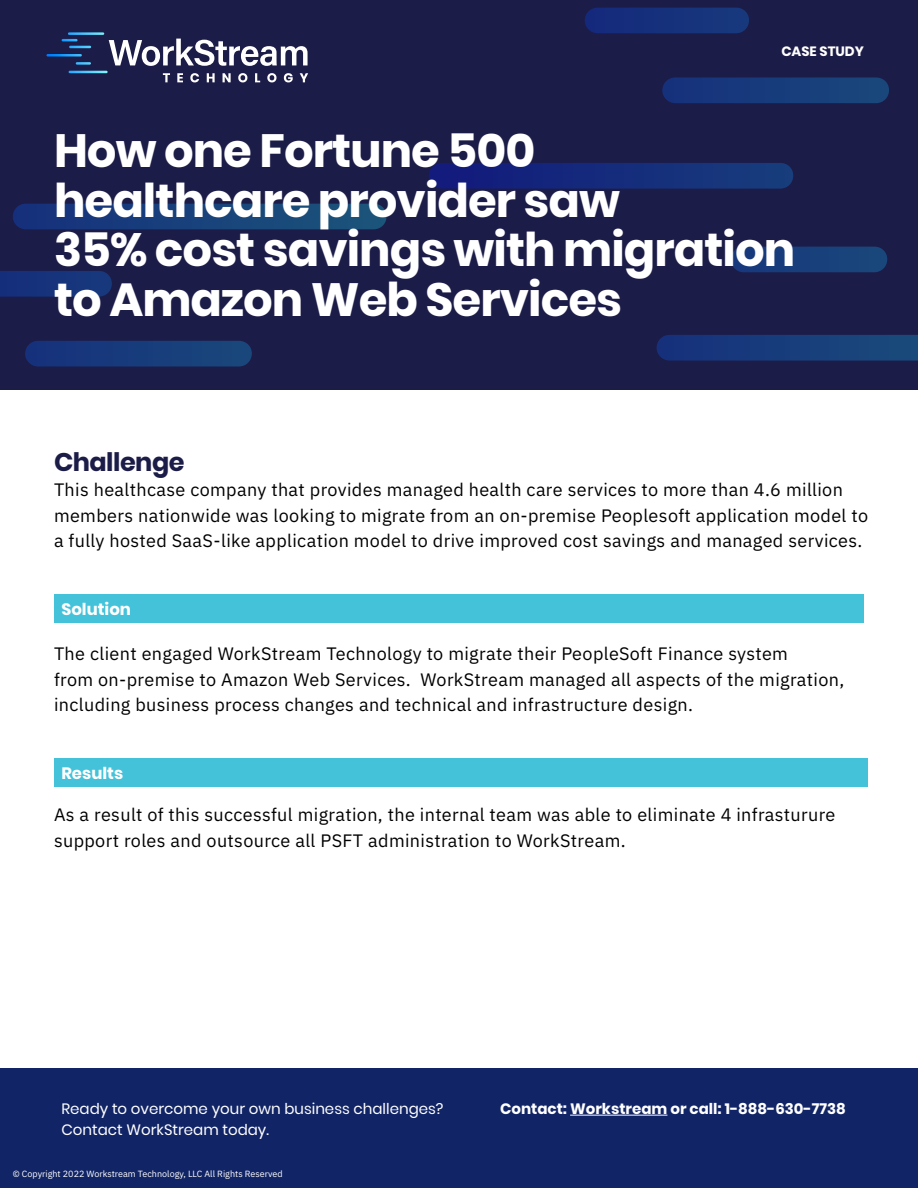
<style>
.page{position:relative;width:918px;height:1188px;background:#fff}
.page>*{position:absolute;margin:0;border:0;box-sizing:border-box;transform-origin:0 0}
.t1{font:700 46.5px/49.5px "Poppins";letter-spacing:-.02em;color:#fff}
.t2{font:700 25.5px "Poppins";letter-spacing:-.02em;color:#1c1c48}
.t3{font:18px/25.5px "IBM Plex Sans";letter-spacing:.02em;color:#000}
.t4{font:700 16.5px "Poppins";color:#fff}
.t5{font:15px "Poppins";color:#fff}
.t6{font:700 15px "Poppins";color:#fff}
.t7{font:700 13.5px "Poppins";color:#fff}
.t8{font:9px "IBM Plex Sans";color:#fff}
</style>
<div class="page">
<div style="left:54px;top:594px;width:809px;height:28px;background:#44c2da"></div>
<div style="left:0;top:0;width:918px;height:389px;background:#1c1c48"></div>
<svg style="left:46px;top:32px;width:262px;height:50px"></svg>
<div style="left:54px;top:758px;width:813px;height:28px;background:#44c2da"></div>
<div style="left:0;top:1068px;width:918px;height:120px;background:#112465"></div>
<hr style="left:570px;top:1115px;width:97px;height:1px;background:#fff">
<svg style="left:0;top:204px;width:387px;height:163px"></svg>
<svg style="left:429px;top:8px;width:489px;height:353px"></svg>
<p class="t7" style="left:781px;top:44px;width:84px">CASE STUDY</p>
<h1 class="t1" style="left:54px;top:126px;width:743px">How one Fortune 500 healthcare provider saw<br>35% cost savings with migration to Amazon Web Services</h1>
<h2 class="t2" style="left:54px;top:447px;width:132px">Challenge</h2>
<p class="t3" style="left:54px;top:476px;width:816px">This healthcase company that provides managed health care services to more than 4.6 million members nationwide was looking to migrate from an on-premise Peoplesoft application model to a fully hosted SaaS-like application model to drive improved cost savings and managed services.</p>
<p class="t4" style="left:62px;top:600px;width:71px">Solution</p>
<p class="t3" style="left:54px;top:640px;width:792px">The client engaged WorkStream Technology to migrate their PeopleSoft Finance system<br>from on-premise to Amazon Web Services. WorkStream managed all aspects of the migration, including business process changes and technical and infrastructure design.</p>
<p class="t4" style="left:62px;top:764px;width:63px">Results</p>
<p class="t3" style="left:54px;top:801px;width:783px">As a result of this successful migration, the internal team was able to eliminate 4 infrasturure support roles and outsource all PSFT administration to WorkStream.</p>
<p class="t5" style="left:62px;top:1100px;width:383px">Ready to overcome your own business challenges?</p>
<p class="t6" style="left:500px;top:1100px;width:347px">Contact: Workstream or call: 1-888-630-7738</p>
<p class="t5" style="left:62px;top:1121px;width:209px">Contact WorkStream today.</p>
<p class="t8" style="left:13px;top:1167px;width:271px">© Copyright 2022 Workstream Technology, LLC All Rights Reserved</p>
</div>
